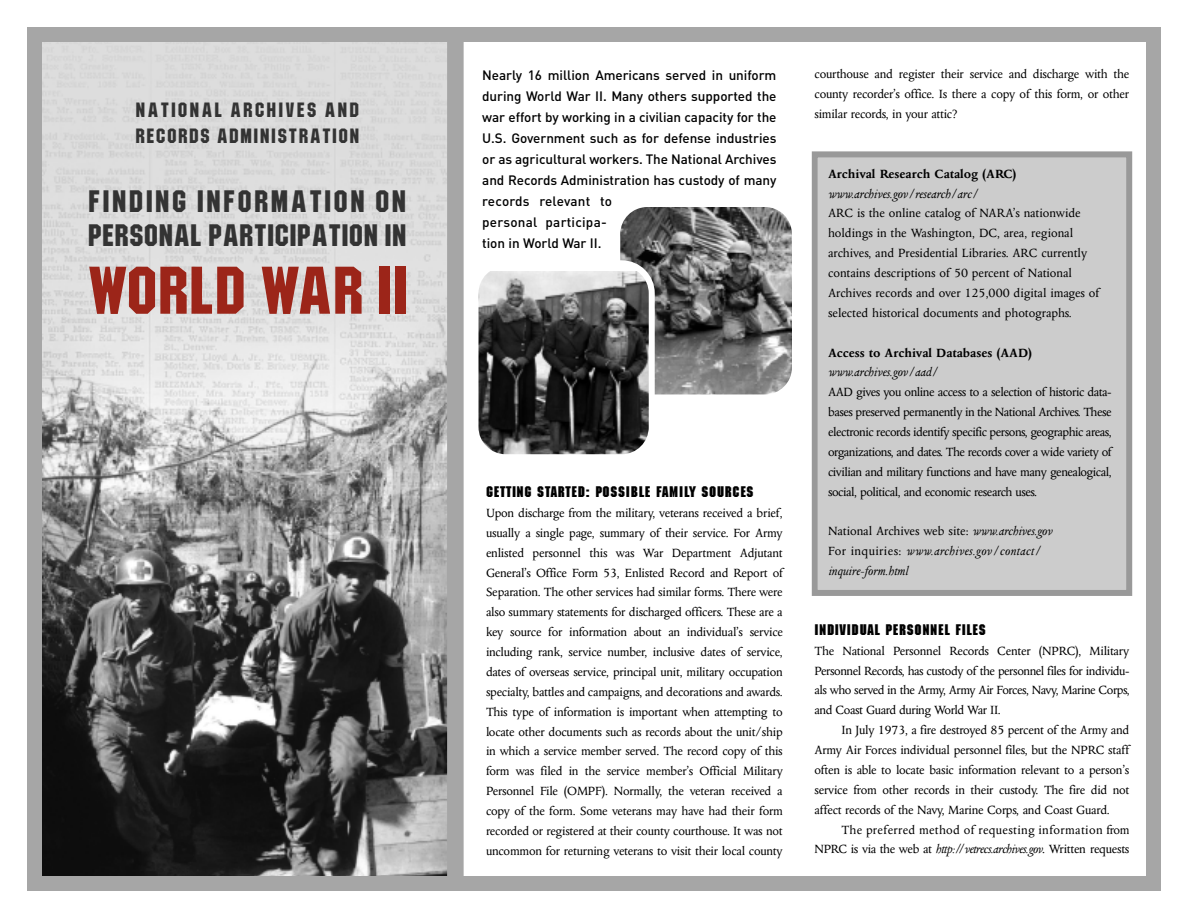
<style>
.page{position:relative;width:1188px;height:918px;background:#fff}
.page>*{position:absolute;margin:0;border:0;box-sizing:border-box;transform-origin:0 0}
.t1{font:58.5px "Machine Font";color:#9c2519}
.t2{font:27px/34.5px "Machine Font";letter-spacing:.005em;color:#333}
.t3{font:18px/25.5px "Machine Font";letter-spacing:.075em;color:#333}
.t4{font:700 15px "Machine";letter-spacing:.05em;color:#000}
.t5{font:13.5px/20px "Columbus";letter-spacing:-.015em;color:#000;text-align:justify}
.t6{font:500 13.5px/21px "DIN";letter-spacing:-.005em;color:#000}
.t7{font:italic 13.5px/20px "Columbus";letter-spacing:.015em;color:#000}
.t8{font:13.5px "Columbus";letter-spacing:.025em;color:#000}
.s1{font-weight:700}
.s2{font-style:italic}
.s3{font-style:normal}
</style>
<div class="page">
<img style="left:43px;top:43px;width:404px;height:832px">
<div style="left:818px;top:157px;width:308px;height:433px;background:#ccc"></div>
<div style="left:27px;top:27px;width:437px;height:864px;border:15px solid #a6a6a6"></div>
<div style="left:447px;top:27px;width:714px;height:864px;border:15px solid #a6a6a6"></div>
<div style="left:812px;top:151px;width:320px;height:445px;border:6px solid #999"></div>
<svg style="left:478px;top:207px;width:314px;height:248px"></svg>
<p class="t3" style="left:135px;top:98px;width:226px">NATIONAL ARCHIVES AND<br>RECORDS ADMINISTRATION</p>
<p class="t2" style="left:88px;top:185px;width:320px">FINDING INFORMATION ON<br>PERSONAL PARTICIPATION IN</p>
<p class="t1" style="left:87px;top:259px;width:323px">WORLD WAR II</p>
<p class="t6" style="left:482px;top:64px;width:296px">Nearly 16 million Americans served in uniform during World War II. Many others supported the war effort by working in a civilian capacity for the U.S. Government such as for defense industries or as agricultural workers. The National Archives and Records Administration has custody of many records relevant to<br>personal participa-<br>tion in World War II.</p>
<p class="t4" style="left:486px;top:486px;width:269px">GETTING STARTED: POSSIBLE FAMILY SOURCES</p>
<p class="t5" style="left:486px;top:504px;width:298px">Upon discharge from the military, veterans received a brief, usually a single page, summary of their service. For Army enlisted personnel this was War Department Adjutant General’s Office Form 53, Enlisted Record and Report of Separation. The other services had similar forms. There were also summary statements for discharged officers. These are a key source for information about an individual’s service including rank, service number, inclusive dates of service, dates of overseas service, principal unit, military occupation specialty, battles and campaigns, and decorations and awards.<br>This type of information is important when attempting to locate other documents such as records about the unit/ship in which a service member served. The record copy of this form was filed in the service member’s Official Military Personnel File (OMPF). Normally, the veteran received a copy of the form. Some veterans may have had their form recorded or registered at their county courthouse. It was not uncommon for returning veterans to visit their local county</p>
<p class="t5" style="left:815px;top:65px;width:316px">courthouse and register their service and discharge with the county recorder’s office. Is there a copy of this form, or other similar records, in your attic?</p>
<p class="t5" style="left:828px;top:165px;width:273px;text-align:left"><span class="s1">Archival Research Catalog (ARC) </span><span class="s2">www.archives.gov/research/arc/<br></span>ARC is the online catalog of NARA’s nationwide holdings in the Washington, DC, area, regional archives, and Presidential Libraries. ARC currently contains descriptions of 50 percent of National Archives records and over 125,000 digital images of selected historical documents and photographs.</p>
<p class="t5" style="left:828px;top:344px;width:285px;text-align:left"><span class="s1">Access to Archival Databases (AAD) </span><span class="s2">www.archives.gov/aad/<br></span>AAD gives you online access to a selection of historic data&shy;bases preserved permanently in the National Archives. These electronic records identify specific persons, geographic areas, organizations, and dates. The records cover a wide variety of civilian and military functions and have many genealogical, social, political, and economic research uses.</p>
<p class="t7" style="left:828px;top:523px;width:226px"><span class="s3">National Archives web site:</span> www.archives.gov<br><span class="s3">For inquiries:</span> www.archives.gov/contact/ inquire-form.html</p>
<p class="t4" style="left:815px;top:624px;width:173px">INDIVIDUAL PERSONNEL FILES</p>
<p class="t5" style="left:815px;top:642px;width:316px">The National Personnel Records Center (NPRC), Military</p>
<p class="t5" style="left:815px;top:662px;width:317px">Personnel Records, has custody of the personnel files for individu-</p>
<p class="t5" style="left:815px;top:681px;width:317px">als who served in the Army, Army Air Forces, Navy, Marine Corps,</p>
<p class="t5" style="left:815px;top:701px;width:188px">and Coast Guard during World War II.</p>
<p class="t5" style="left:842px;top:721px;width:289px">In July 1973, a fire destroyed 85 percent of the Army and</p>
<p class="t5" style="left:815px;top:741px;width:316px">Army Air Forces individual personnel files, but the NPRC staff</p>
<p class="t5" style="left:815px;top:761px;width:316px">often is able to locate basic information relevant to a person’s</p>
<p class="t5" style="left:815px;top:781px;width:316px">service from other records in their custody. The fire did not</p>
<p class="t5" style="left:815px;top:801px;width:297px">affect records of the Navy, Marine Corps, and Coast Guard.</p>
<p class="t8" style="left:842px;top:824px;width:289px">The preferred method of requesting information from</p>
<p class="t5" style="left:815px;top:840px;width:316px">NPRC is via the web at <span class="s2">http://vetrecs.archives.gov</span>. Written requests</p>
</div>
